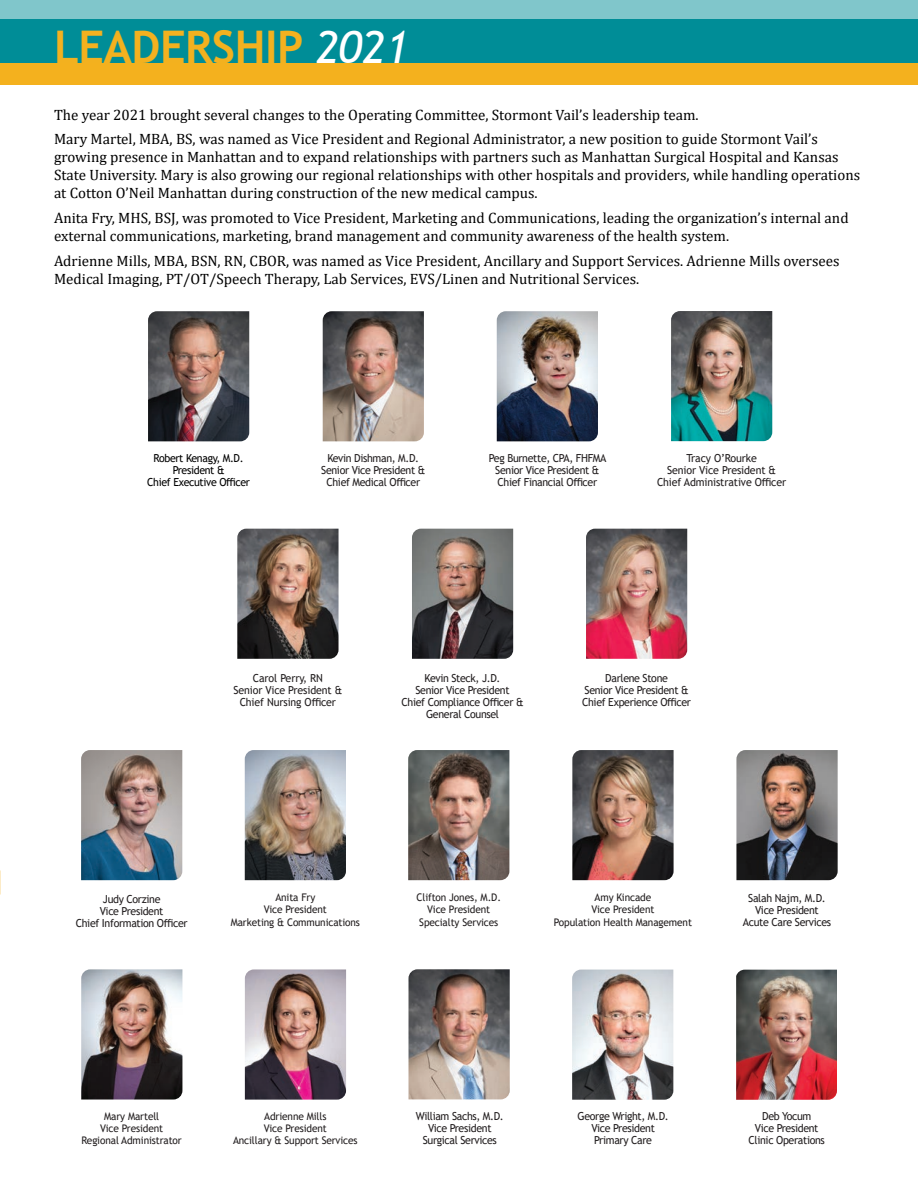
<style>
.page{position:relative;width:918px;height:1188px;background:#fff}
.page>*{position:absolute;margin:0;border:0;box-sizing:border-box;transform-origin:0 0}
.t1{font:700 45px "Trebuchet MS";letter-spacing:-.01em;color:#f3b11f}
.t2{font:15px/18px "Cambria";color:#000}
.t3{font:11.1px/12.1px "Trebuchet MS";letter-spacing:-.03em;color:#231f20;text-align:center;scale:.96 1}
.t4{font:11.1px/12.1px "Trebuchet MS";letter-spacing:-.01em;color:#231f20;text-align:center;scale:.96 1}
.t5{font:11.1px/12.1px "Trebuchet MS";letter-spacing:-.03em;color:#000;text-align:center;scale:.96 1}
.t6{font:10.5px/12.1px "Trebuchet MS";letter-spacing:-.01em;color:#231f20;text-align:center;scale:.96 1}
.s1{font-weight:400;font-style:italic;color:#fff}
</style>
<div class="page">
<div style="left:0;top:60px;width:918px;height:25px;background:#f4b11e"></div>
<div style="left:0;top:0;width:918px;height:19px;background:#80c6cb"></div>
<div style="left:0;top:19px;width:918px;height:43px;background:#008d97"></div>
<img style="left:572px;top:970px;width:101px;height:130px">
<img style="left:736px;top:970px;width:101px;height:130px">
<img style="left:323px;top:311px;width:101px;height:130px">
<img style="left:497px;top:311px;width:101px;height:130px">
<img style="left:736px;top:750px;width:102px;height:130px">
<img style="left:81px;top:750px;width:101px;height:130px">
<img style="left:409px;top:969px;width:101px;height:130px">
<img style="left:148px;top:311px;width:101px;height:130px">
<img style="left:671px;top:311px;width:101px;height:130px">
<img style="left:586px;top:529px;width:101px;height:130px">
<img style="left:412px;top:529px;width:101px;height:130px">
<img style="left:237px;top:529px;width:102px;height:130px">
<img style="left:81px;top:969px;width:101px;height:131px">
<img style="left:245px;top:969px;width:101px;height:131px">
<img style="left:408px;top:750px;width:101px;height:130px">
<img style="left:572px;top:750px;width:102px;height:130px">
<img style="left:245px;top:750px;width:101px;height:130px">
<h1 class="t1" style="left:54px;top:19px;width:356px">LEADERSHIP <span class="s1">2021</span></h1>
<p class="t2" style="left:54px;top:102px;width:766px;line-height:24.8px">The year 2021 brought several changes to the Operating Committee, Stormont Vail’s leadership team.<br>Mary Martel, MBA, BS, was named as Vice President and Regional Administrator, a new position to guide Stormont Vail’s</p>
<p class="t2" style="left:54px;top:148px;width:808px">growing presence in Manhattan and to expand relationships with partners such as Manhattan Surgical Hospital and Kansas<br>State University. Mary is also growing our regional relationships with other hospitals and providers, while handling operations at Cotton O’Neil Manhattan during construction of the new medical campus.</p>
<p class="t2" style="left:54px;top:209px;width:796px">Anita Fry, MHS, BSJ, was promoted to Vice President, Marketing and Communications, leading the organization’s internal and external communications, marketing, brand management and community awareness of the health system.</p>
<p class="t2" style="left:54px;top:252px;width:787px">Adrienne Mills, MBA, BSN, RN, CBOR, was named as Vice President, Ancillary and Support Services. Adrienne Mills oversees<br>Medical Imaging, PT/OT/Speech Therapy, Lab Services, EVS/Linen and Nutritional Services.</p>
<p class="t5" style="left:147px;top:451px;width:109px">Robert Kenagy, M.D.<br>President &amp;<br>Chief Executive Officer</p>
<p class="t4" style="left:657px;top:451px;width:136px">Tracy O’Rourke<br>Senior Vice President &amp;<br>Chief Administrative Officer</p>
<p class="t3" style="left:321px;top:451px;width:110px">Kevin Dishman, M.D.<br>Senior Vice President &amp;<br>Chief Medical Officer</p>
<p class="t3" style="left:489px;top:451px;width:124px">Peg Burnette, CPA, FHFMA<br>Senior Vice President &amp;<br>Chief Financial Officer</p>
<p class="t4" style="left:234px;top:671px;width:115px">Carol Perry, RN<br>Senior Vice President &amp;<br>Chief Nursing Officer</p>
<p class="t3" style="left:402px;top:671px;width:128px">Kevin Steck, J.D.<br>Senior Vice President<br>Chief Compliance Officer &amp;<br>General Counsel</p>
<p class="t3" style="left:582px;top:671px;width:115px">Darlene Stone<br>Senior Vice President &amp;<br>Chief Experience Officer</p>
<p class="t3" style="left:76px;top:893px;width:118px">Judy Corzine<br>Vice President<br>Chief Information Officer</p>
<p class="t6" style="left:231px;top:891px;width:136px">Anita Fry<br>Vice President<br>Marketing &amp; Communications</p>
<p class="t6" style="left:417px;top:891px;width:90px">Clifton Jones, M.D.<br>Vice President<br>Specialty Services</p>
<p class="t6" style="left:554px;top:891px;width:145px">Amy Kincade<br>Vice President<br>Population Health Management</p>
<p class="t3" style="left:743px;top:892px;width:94px">Salah Najm, M.D.<br>Vice President<br>Acute Care Services</p>
<p class="t6" style="left:82px;top:1110px;width:106px">Mary Martell<br>Vice President<br>Regional Administrator</p>
<p class="t6" style="left:233px;top:1110px;width:131px">Adrienne Mills<br>Vice President<br>Ancillary &amp; Support Services</p>
<p class="t3" style="left:416px;top:1110px;width:93px">William Sachs, M.D.<br>Vice President<br>Surgical Services</p>
<p class="t3" style="left:577px;top:1110px;width:97px">George Wright, M.D.<br>Vice President<br>Primary Care</p>
<p class="t3" style="left:749px;top:1110px;width:81px">Deb Yocum<br>Vice President<br>Clinic Operations</p>
</div>
